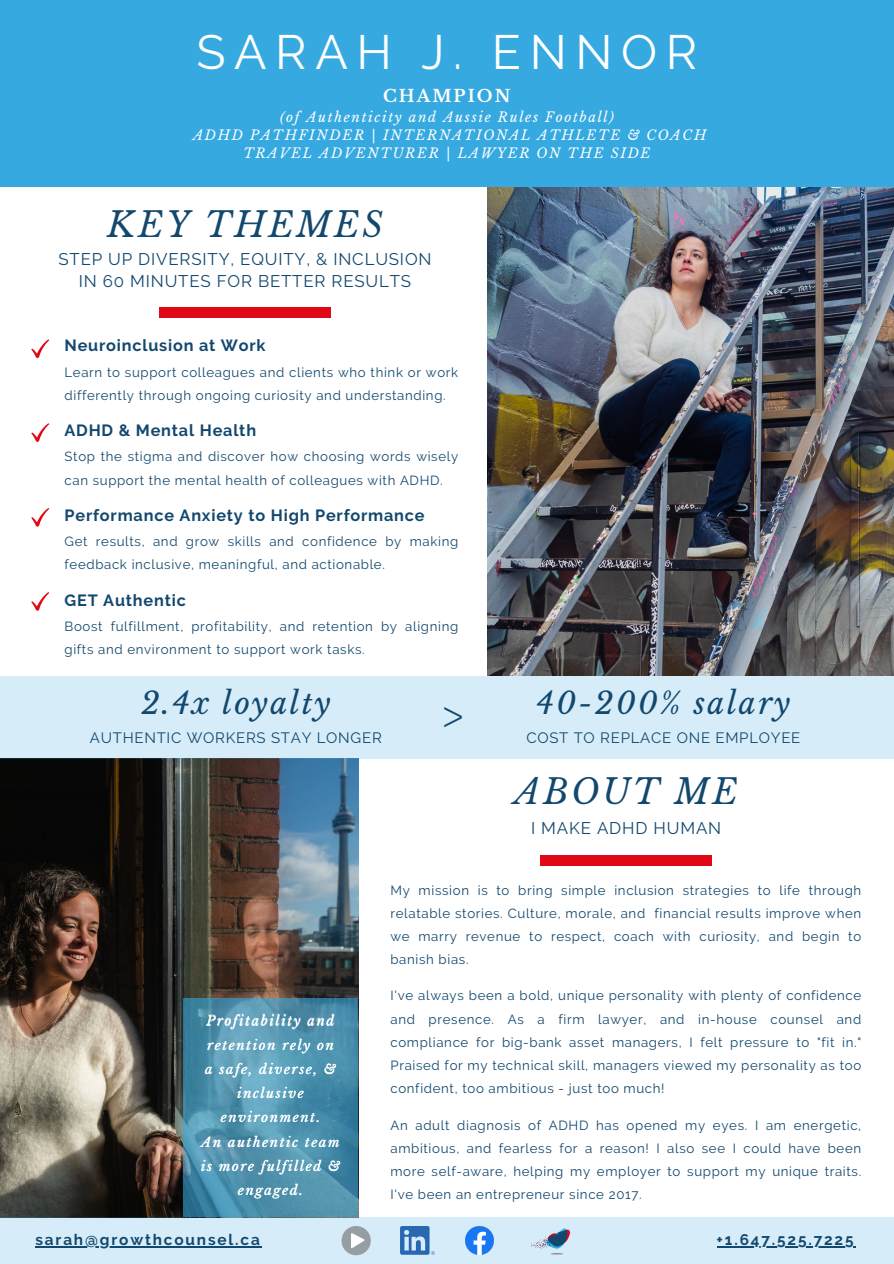
<style>
.page{position:relative;width:894px;height:1264px;background:#fff}
.page>*{position:absolute;margin:0;border:0;box-sizing:border-box;transform-origin:0 0}
.t1{font:48px "Raleway";letter-spacing:.18em;color:#fff}
.t2{font:38.25px "Libre Baskerville";color:#13486e}
.t3{font:italic 34.35px "Libre Baskerville";letter-spacing:.08em;color:#13486e}
.t4{font:italic 30px "Libre Baskerville";letter-spacing:.08em;color:#13486e}
.t5{font:16.8px/22.5px "Raleway";letter-spacing:.05em;color:#13486e;text-align:center}
.t6{font:700 16.8px "Libre Baskerville";letter-spacing:.12em;color:#fff}
.t7{font:700 16.2px "Raleway";letter-spacing:.05em;color:#13486e}
.t8{font:700 15.3px "Raleway";letter-spacing:.12em;color:#13486e}
.t9{font:15px "Raleway";letter-spacing:.05em;color:#13486e}
.t10{font:italic 13.5px "Libre Baskerville";letter-spacing:.12em;color:#fff}
.t11{font:13.2px/23.1px "Raleway";letter-spacing:.05em;color:#13486e}
.t12{font:italic 13.2px/24.2px "Libre Baskerville";letter-spacing:.12em;color:#fff;text-align:center}
</style>
<div class="page">
<img style="left:487px;top:187px;width:406px;height:488px">
<img style="left:0;top:758px;width:358px;height:459px">
<div style="left:540px;top:855px;width:171px;height:10px;background:#e10714"></div>
<div style="left:0;top:0;width:893px;height:187px;background:#36a9e1"></div>
<svg style="left:183px;top:998px;width:174px;height:219px;background:#4e91ad"></svg>
<div style="left:0;top:1217px;width:893px;height:46px;background:#d6edf9"></div>
<img style="left:400px;top:1226px;width:34px;height:28px">
<img style="left:465px;top:1226px;width:28px;height:28px">
<img style="left:531px;top:1228px;width:39px;height:27px">
<svg style="left:341px;top:1226px;width:30px;height:29px"></svg>
<hr style="left:35px;top:1246px;width:226px;height:1px;background:#13486e">
<hr style="left:716px;top:1246px;width:139px;height:1px;background:#13486e">
<div style="left:0;top:676px;width:893px;height:82px;background:#d6edf9"></div>
<div style="left:159px;top:307px;width:171px;height:10px;background:#e10714"></div>
<svg style="left:31px;top:339px;width:18px;height:19px"></svg>
<svg style="left:31px;top:423px;width:18px;height:19px"></svg>
<svg style="left:31px;top:508px;width:18px;height:18px"></svg>
<svg style="left:31px;top:592px;width:18px;height:18px"></svg>
<p class="t1" style="left:196px;top:23px;width:502px">SARAH J. ENNOR</p>
<p class="t6" style="left:383px;top:86px;width:129px">CHAMPION</p>
<p class="t10" style="left:280px;top:108px;width:335px">(of Authenticity and Aussie Rules Football)</p>
<p class="t10" style="left:193px;top:126px;width:514px">ADHD PATHFINDER | INTERNATIONAL ATHLETE &amp; COACH</p>
<p class="t10" style="left:243px;top:144px;width:408px">TRAVEL ADVENTURER | LAWYER ON THE SIDE</p>
<p class="t3" style="left:107px;top:203px;width:277px">KEY THEMES</p>
<p class="t5" style="left:58px;top:247px;width:374px">STEP UP DIVERSITY, EQUITY, &amp; INCLUSION<br>IN 60 MINUTES FOR BETTER RESULTS</p>
<p class="t7" style="left:65px;top:336px;width:202px">Neuroinclusion at Work</p>
<p class="t11" style="left:65px;top:360px;width:395px">Learn to support colleagues and clients who think or work differently through ongoing curiosity and understanding.</p>
<p class="t7" style="left:65px;top:421px;width:193px">ADHD &amp; Mental Health</p>
<p class="t11" style="left:65px;top:445px;width:395px">Stop the stigma and discover how choosing words wisely can support the mental health of colleagues with ADHD.</p>
<p class="t7" style="left:65px;top:505px;width:361px">Performance Anxiety to High Performance</p>
<p class="t11" style="left:65px;top:530px;width:395px">Get results, and grow skills and confidence by making feedback inclusive, meaningful, and actionable.</p>
<p class="t7" style="left:65px;top:590px;width:123px">GET Authentic</p>
<p class="t11" style="left:65px;top:614px;width:395px">Boost fulfillment, profitability, and retention by aligning gifts and environment to support work tasks.</p>
<p class="t4" style="left:141px;top:685px;width:191px">2.4x loyalty</p>
<p class="t9" style="left:90px;top:728px;width:293px">AUTHENTIC WORKERS STAY LONGER</p>
<p class="t2" style="left:441px;top:692px;width:24px">&gt;</p>
<p class="t4" style="left:536px;top:685px;width:255px">40-200% salary</p>
<p class="t9" style="left:526px;top:728px;width:275px">COST TO REPLACE ONE EMPLOYEE</p>
<p class="t3" style="left:514px;top:771px;width:224px">ABOUT ME</p>
<p class="t5" style="left:531px;top:816px;width:191px">I MAKE ADHD HUMAN</p>
<p class="t11" style="left:390px;top:878px;width:472px;text-align:justify">My mission is to bring simple inclusion strategies to life through relatable stories. Culture, morale, and financial results improve when we marry revenue to respect, coach with curiosity, and begin to banish bias.</p>
<p class="t11" style="left:390px;top:984px;width:472px;text-align:justify">I've always been a bold, unique personality with plenty of confidence and presence. As a firm lawyer, and in-house counsel and compliance for big-bank asset managers, I felt pressure to "fit in." Praised for my technical skill, managers viewed my personality as too confident, too ambitious - just too much!</p>
<p class="t11" style="left:390px;top:1113px;width:472px;text-align:justify">An adult diagnosis of ADHD has opened my eyes. I am energetic, ambitious, and fearless for a reason! I also see I could have been more self-aware, helping my employer to support my unique traits.<br>I've been an entrepreneur since 2017.</p>
<p class="t12" style="left:205px;top:1008px;width:132px">Profitability and retention rely on a safe, diverse, &amp; inclusive environment.</p>
<p class="t12" style="left:201px;top:1129px;width:140px">An authentic team is more fulfilled &amp; engaged.</p>
<p class="t8" style="left:35px;top:1230px;width:226px">sarah@growthcounsel.ca</p>
<p class="t8" style="left:716px;top:1230px;width:138px">+1.647.525.7225</p>
</div>
